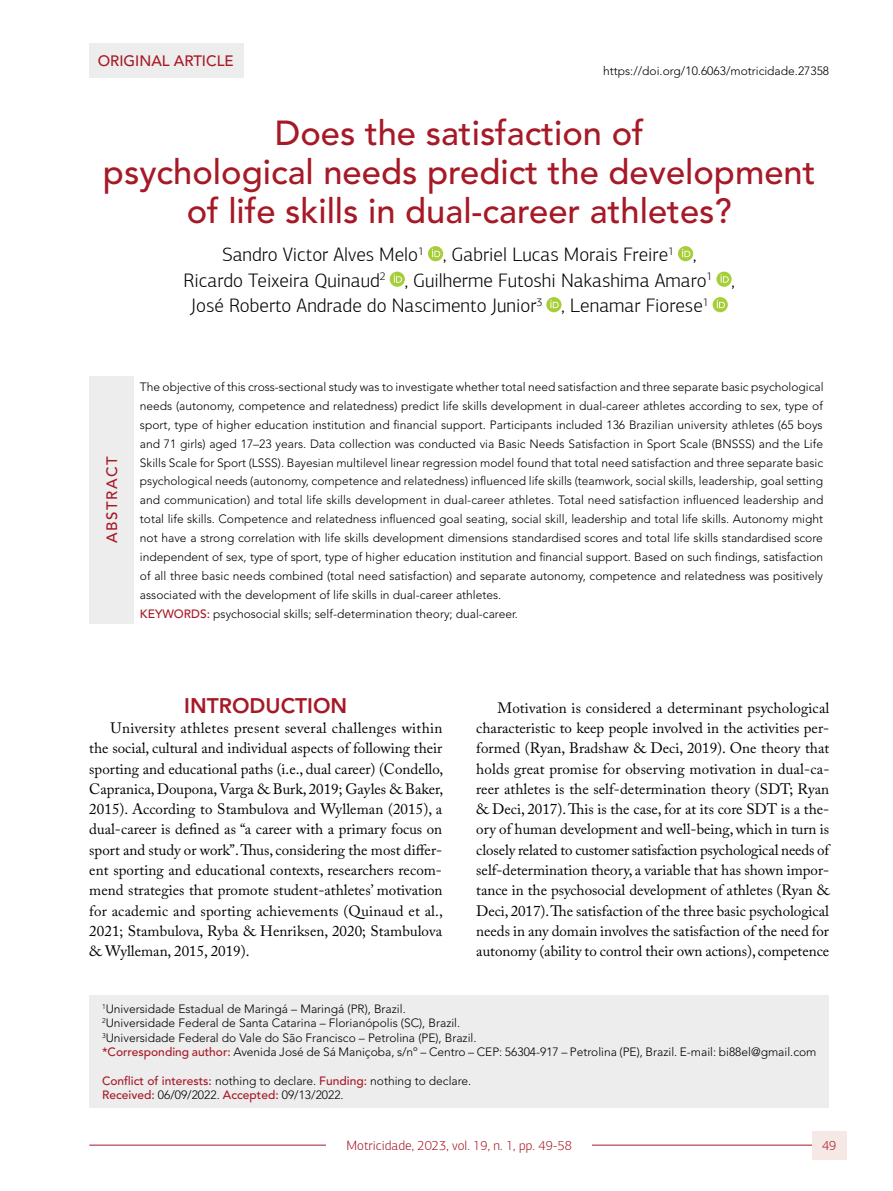
<style>
.page{position:relative;width:893px;height:1191px;background:#fff}
.page>*{position:absolute;margin:0;border:0;box-sizing:border-box;transform-origin:0 0}
.t1{font:500 34.5px/39px "Avenir LT Std";color:#a61926;text-align:center}
.t2{font:800 21px "Avenir LT Std";color:#a61926}
.t3{font:300 19.5px "PF Agora Sans Pro";color:#000}
.t4{font:15px/20.2px "Adobe Caslon Pro";color:#000;text-align:justify}
.t5{font:500 15px "Avenir LT Std";color:#a61926}
.t6{font:500 15px "Avenir LT Std";letter-spacing:.1em;color:#a61926}
.t7{font:300 13.5px "PF Agora Sans Pro";color:#a61926}
.t8{font:300 12px/18.9px "Avenir LT Std";color:#000}
.s1{font-weight:500;color:#a61926}
</style>
<div class="page">
<hr style="left:89px;top:1144px;width:740px;height:1px;background:#a61926">
<div style="left:812px;top:1130px;width:34px;height:29px;background:#f6e8e4"></div>
<div style="left:89px;top:43px;width:155px;height:34px;background:#ededed"></div>
<div style="left:89px;top:995px;width:740px;height:112px;background:#ededed"></div>
<svg style="left:428px;top:246px;width:15px;height:15px"></svg>
<svg style="left:432px;top:249px;width:8px;height:8px"></svg>
<svg style="left:678px;top:246px;width:15px;height:15px"></svg>
<svg style="left:682px;top:249px;width:8px;height:8px"></svg>
<svg style="left:390px;top:271px;width:15px;height:16px"></svg>
<svg style="left:394px;top:274px;width:8px;height:9px"></svg>
<svg style="left:716px;top:271px;width:16px;height:16px"></svg>
<svg style="left:720px;top:274px;width:9px;height:9px"></svg>
<svg style="left:546px;top:297px;width:15px;height:15px"></svg>
<svg style="left:550px;top:300px;width:9px;height:8px"></svg>
<svg style="left:713px;top:297px;width:15px;height:15px"></svg>
<svg style="left:717px;top:300px;width:8px;height:8px"></svg>
<div style="left:89px;top:376px;width:45px;height:248px;background:#ededed"></div>
<div style="left:327px;top:1133px;width:265px;height:23px;background:#fff"></div>
<p class="t5" style="left:98px;top:52px;width:137px">ORIGINAL ARTICLE</p>
<p class="t8" style="left:603px;top:61px;width:228px">https://doi.org/10.6063/motricidade.27358</p>
<h1 class="t1" style="left:103px;top:114px;width:714px">Does the satisfaction of<br>psychological needs predict the development of life skills in dual-career athletes?</h1>
<h3 class="t3" style="left:222px;top:243px;width:476px">Sandro Victor Alves Melo<sup>1</sup> , Gabriel Lucas Morais Freire<sup>1</sup> ,</h3>
<h3 class="t3" style="left:184px;top:269px;width:553px">Ricardo Teixeira Quinaud<sup>2</sup> , Guilherme Futoshi Nakashima Amaro<sup>1</sup> ,</h3>
<h3 class="t3" style="left:191px;top:294px;width:520px">José Roberto Andrade do Nascimento Junior<sup>3</sup> , Lenamar Fiorese<sup>1</sup></h3>
<p class="t6" style="left:103px;top:543px;width:88px;rotate:-90deg">ABSTRACT</p>
<p class="t8" style="left:140px;top:377px;width:685px">The objective of this cross-sectional study was to investigate whether total need satisfaction and three separate basic psychological needs (autonomy, competence and relatedness) predict life skills development in dual-career athletes according to sex, type of sport, type of higher education institution and financial support. Participants included 136 Brazilian university athletes (65 boys and 71 girls) aged 17–23 years. Data collection was conducted via Basic Needs Satisfaction in Sport Scale (BNSSS) and the Life Skills Scale for Sport (LSSS). Bayesian multilevel linear regression model found that total need satisfaction and three separate basic psychological needs (autonomy, competence and relatedness) influenced life skills (teamwork, social skills, leadership, goal setting and communication) and total life skills development in dual-career athletes. Total need satisfaction influenced leadership and total life skills. Competence and relatedness influenced goal seating, social skill, leadership and total life skills. Autonomy might not have a strong correlation with life skills development dimensions standardised scores and total life skills standardised score independent of sex, type of sport, type of higher education institution and financial support. Based on such findings, satisfaction of all three basic needs combined (total need satisfaction) and separate autonomy, competence and relatedness was positively associated with the development of life skills in dual-career athletes.<br><span class="s1">KEYWORDS:</span> psychosocial skills; self-determination theory; dual-career.</p>
<h2 class="t2" style="left:184px;top:693px;width:164px">INTRODUCTION</h2>
<p class="t4" style="left:89px;top:718px;width:355px;text-indent:21px">University athletes present several challenges within the social, cultural and individual aspects of following their sporting and educational paths (i.e., dual career) (Condello, Capranica, Doupona, Varga &amp; Burk, 2019; Gayles &amp; Baker, 2015). According to Stambulova and Wylleman (2015), a dual-career is defined as “a career with a primary focus on sport and study or work”. Thus, considering the most differ&shy;ent sporting and educational contexts, researchers recom&shy;mend strategies that promote student-athletes’ motivation for academic and sporting achievements (Quinaud et al., 2021; Stambulova, Ryba &amp; Henriksen, 2020; Stambulova &amp; Wylleman, 2015, 2019).</p>
<p class="t4" style="left:476px;top:697px;width:355px;text-indent:21px">Motivation is considered a determinant psychological characteristic to keep people involved in the activities per&shy;formed (Ryan, Bradshaw &amp; Deci, 2019). One theory that holds great promise for observing motivation in dual-ca&shy;reer athletes is the self-determination theory (SDT; Ryan &amp; Deci, 2017). This is the case, for at its core SDT is a the&shy;ory of human development and well-being, which in turn is closely related to customer satisfaction psychological needs of self-determination theory, a variable that has shown impor&shy;tance in the psychosocial development of athletes (Ryan &amp; Deci, 2017). The satisfaction of the three basic psychological needs in any domain involves the satisfaction of the need for autonomy (ability to control their own actions), competence</p>
<p class="t8" style="left:102px;top:1001px;width:716px;line-height:14.4px"><sup>1</sup>Universidade Estadual de Maringá – Maringá (PR), Brazil.<br><sup>2</sup>Universidade Federal de Santa Catarina – Florianópolis (SC), Brazil.<br><sup>3</sup>Universidade Federal do Vale do São Francisco – Petrolina (PE), Brazil.<br><span class="s1">*Corresponding author:</span> Avenida José de Sá Maniçoba, s/nº – Centro – CEP: 56304-917 – Petrolina (PE), Brazil. E-mail: bi88el@gmail.com</p>
<p class="t8" style="left:102px;top:1073px;width:371px;line-height:14.4px"><span class="s1">Conflict of interests:</span> nothing to declare. <span class="s1">Funding:</span> nothing to declare.<br><span class="s1">Received:</span> 06/09/2022. <span class="s1">Accepted:</span> 09/13/2022.</p>
<p class="t7" style="left:347px;top:1137px;width:192px">Geriatr Gerontol Aging. 20XX;XX(X):</p>
<p class="t7" style="left:822px;top:1137px;width:16px">49</p>
<p class="t7" style="left:347px;top:1137px;width:227px">Motricidade, 2023, vol. 19, n. 1, pp. 49-58</p>
</div>
